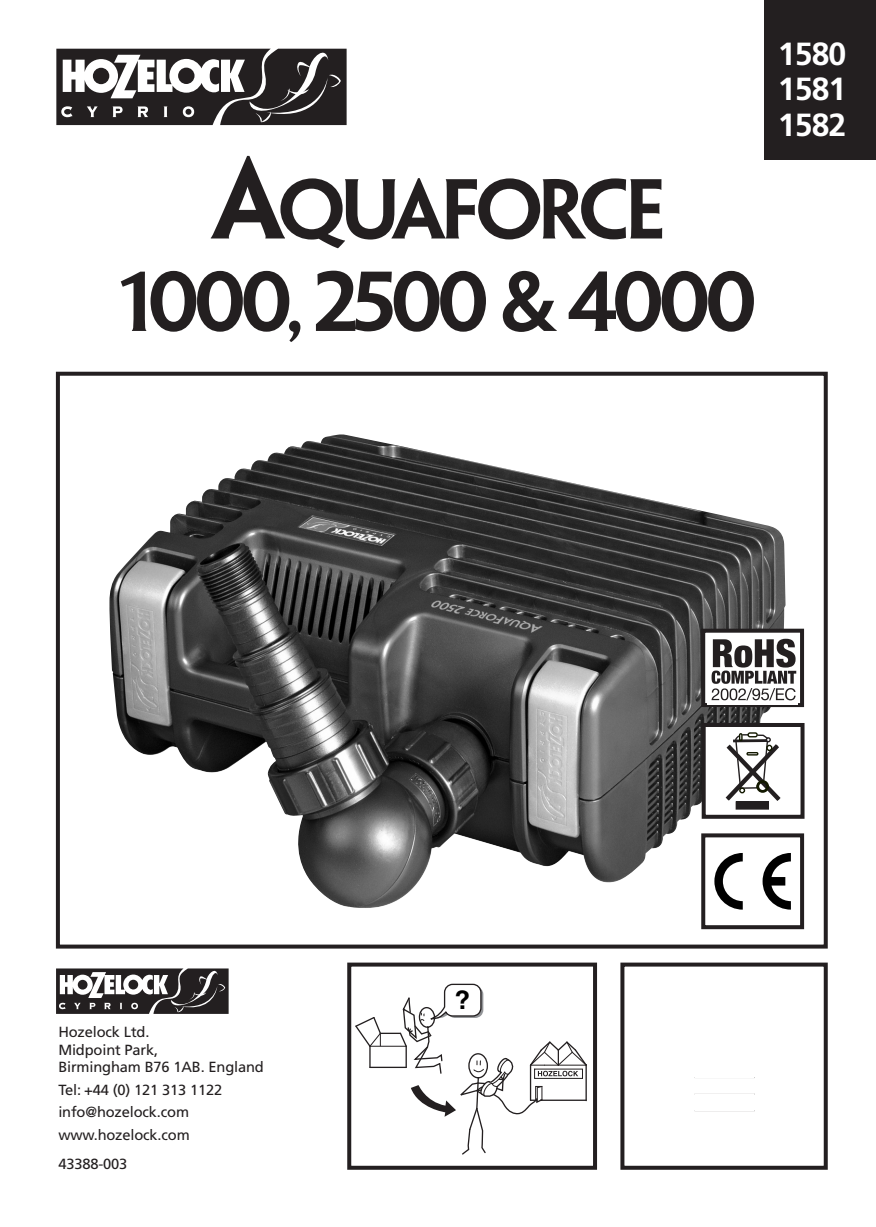
<style>
.page{position:relative;width:876px;height:1227px;background:#fff}
.page>*{position:absolute;margin:0;border:0;box-sizing:border-box;transform-origin:0 0}
.t1{font:76px/92.4px "Penumbra Semibold Flare";letter-spacing:-.07em;color:#231f20;text-align:center}
.t2{font:700 32px/35.4px "Frutiger";letter-spacing:-.03em;color:#fff;text-align:justify}
.t3{font:700 25.8px "Helvetica";color:#000}
.t4{font:14.6px/17.2px "Frutiger";letter-spacing:-.01em;color:#231f20}
.s1{font-size:104px}
</style>
<div class="page">
<div style="left:763px;top:0;width:112px;height:160px;background:#231f20"></div>
<img style="left:109px;top:434px;width:676px;height:474px">
<div style="left:56px;top:372px;width:771px;height:576px;border:4px solid #231f20"></div>
<hr style="left:370px;top:1066px;width:36px;height:2px;background:#231f20">
<hr style="left:380px;top:1032px;width:20px;height:2px;background:#231f20">
<hr style="left:370px;top:1046px;width:36px;height:1px;background:#231f20">
<svg style="left:355px;top:1017px;width:27px;height:50px"></svg>
<svg style="left:398px;top:983px;width:188px;height:171px"></svg>
<div style="left:347px;top:962px;width:249px;height:207px;border:4px solid #231f20"></div>
<div style="left:620px;top:962px;width:207px;height:207px;border:4px solid #231f20"></div>
<div style="left:703px;top:725px;width:99px;height:91px;background:#fff"></div>
<div style="left:747px;top:732px;width:10px;height:5px;border:1px solid #131900;border-radius:2px"></div>
<svg style="left:725px;top:733px;width:55px;height:72px"></svg>
<div style="left:735px;top:802px;width:33px;height:7px;background:#231f20"></div>
<div style="left:735px;top:801px;width:33px;height:8px;border:1px solid #231f20"></div>
<div style="left:701px;top:723px;width:103px;height:95px;border:4px solid #231f20"></div>
<svg style="left:714px;top:853px;width:28px;height:56px"></svg>
<svg style="left:762px;top:853px;width:28px;height:56px"></svg>
<div style="left:701px;top:833px;width:102px;height:96px;border:4px solid #231f20"></div>
<div style="left:53px;top:46px;width:296px;height:82px;background:linear-gradient(to right,#fff,#fff)"></div>
<svg style="left:56px;top:46px;width:290px;height:79px"></svg>
<svg style="left:228px;top:968px;width:1px;height:46px"></svg>
<svg style="left:56px;top:968px;width:172px;height:46px"></svg>
<div style="left:702px;top:630px;width:99px;height:75px;background:#fff"></div>
<div style="left:700px;top:628px;width:103px;height:79px;border:4px solid #231f20"></div>
<svg style="left:707px;top:638px;width:89px;height:66px"></svg>
<h1 class="t1" style="left:121px;top:166px;width:637px"><span class="s1">A</span>QUAFORCE<br>1000, 2500 &amp; 4000</h1>
<h2 class="t2" style="left:786px;top:21px;width:70px">2823</h2>
<h2 class="t2" style="left:777px;top:38px;width:70px">1580<br>1581<br>1582</h2>
<p class="t4" style="left:58px;top:1025px;width:207px">Hozelock Ltd.<br>Midpoint Park,<br>Birmingham B76 1AB. England</p>
<p class="t4" style="left:58px;top:1079px;width:165px;line-height:22.8px">Tel: +44 (0) 121 313 1122 info@hozelock.com www.hozelock.com</p>
<p class="t4" style="left:58px;top:1156px;width:70px">43388-003</p>
<h3 class="t3" style="left:454px;top:976px;width:17px">?</h3>
</div>
